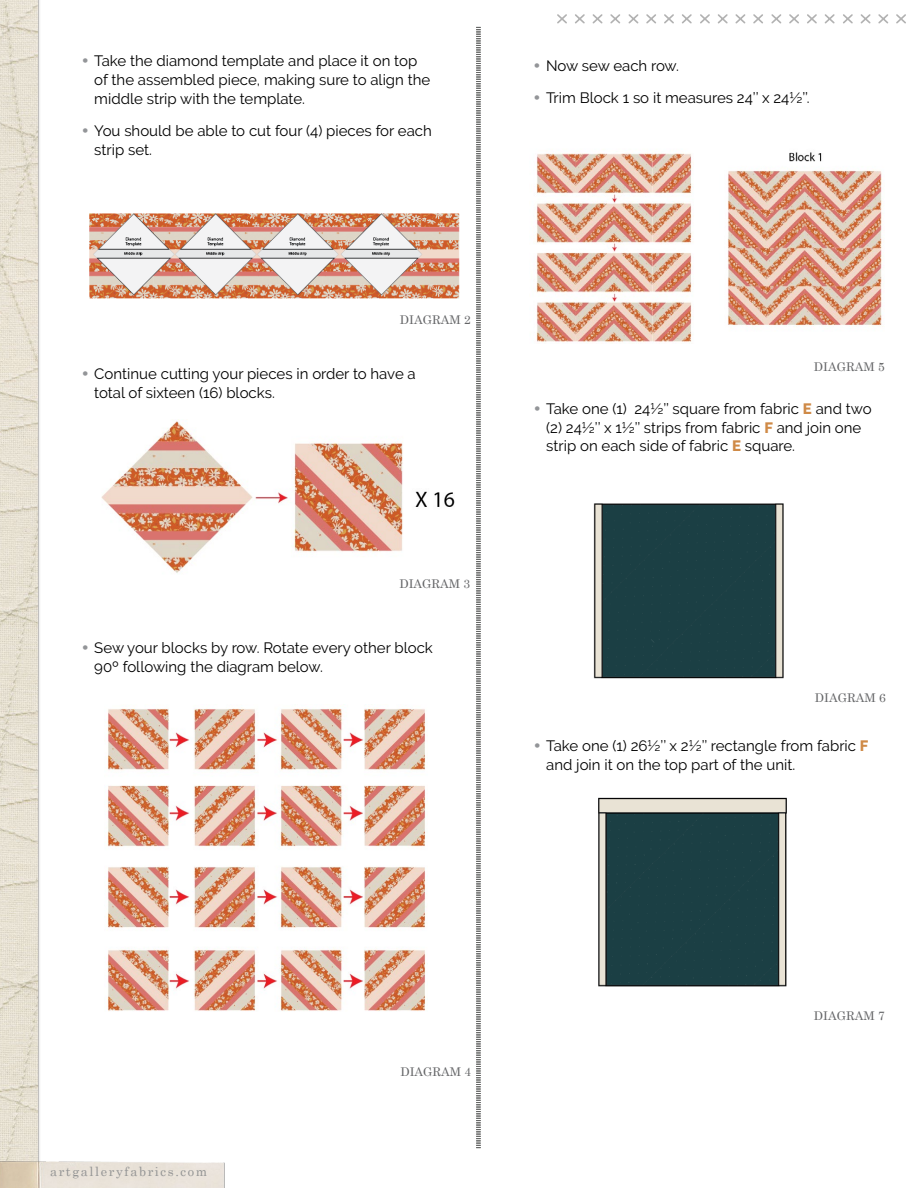
<style>
.page{position:relative;width:918px;height:1188px;background:#fff}
.page>*{position:absolute;margin:0;border:0;box-sizing:border-box;transform-origin:0 0}
.t1{font:15px/18.9px "Raleway";color:#000}
.t2{font:12.75px "Century Schoolbook";letter-spacing:.125em;color:#939494}
.t3{font:12px "Century Schoolbook";color:#636466}
.s1{font-family:"Century Gothic";color:#939598}
.s2{font-weight:800;color:#cf8a47}
</style>
<div class="page">
<img style="left:0;top:0;width:40px;height:1154px">
<img style="left:0;top:1154px;width:225px;height:34px">
<svg style="left:557px;top:14px;width:349px;height:10px"></svg>
<svg style="left:476px;top:27px;width:5px;height:1121px"></svg>
<img style="left:89px;top:213px;width:371px;height:86px">
<img style="left:101px;top:421px;width:354px;height:152px">
<img style="left:107px;top:707px;width:320px;height:304px">
<img style="left:536px;top:152px;width:347px;height:191px">
<img style="left:593px;top:503px;width:191px;height:176px">
<img style="left:598px;top:797px;width:189px;height:190px">
<p class="t1" style="left:94px;top:51px;width:338px;text-indent:-14px"><span class="s1">•</span> Take the diamond template and place it on top of the assembled piece, making sure to align the middle strip with the template.</p>
<p class="t1" style="left:94px;top:121px;width:339px;text-indent:-14px"><span class="s1">•</span> You should be able to cut four (4) pieces for each strip set.</p>
<p class="t3" style="left:400px;top:310px;width:72px">DIAGRAM 2</p>
<p class="t1" style="left:94px;top:364px;width:323px;text-indent:-14px"><span class="s1">•</span> Continue cutting your pieces in order to have a total of sixteen (16) blocks.</p>
<p class="t3" style="left:399px;top:573px;width:72px">DIAGRAM 3</p>
<p class="t1" style="left:94px;top:638px;width:340px;text-indent:-14px"><span class="s1">•</span> Sew your blocks by row. Rotate every other block<br>90º following the diagram below.</p>
<p class="t1" style="left:533px;top:56px;width:148px"><span class="s1">•</span> Now sew each row.</p>
<p class="t1" style="left:533px;top:89px;width:279px"><span class="s1">•</span> Trim Block 1 so it measures 24’’ x 24½’’.</p>
<p class="t3" style="left:814px;top:356px;width:72px">DIAGRAM 5</p>
<p class="t1" style="left:546px;top:399px;width:327px;text-indent:-14px"><span class="s1">•</span> Take one (1) 24½’’ square from fabric <span class="s2">E</span> and two (2) 24½’’ x 1½’’ strips from fabric <span class="s2">F</span> and join one strip on each side of fabric <span class="s2">E</span> square.</p>
<p class="t3" style="left:815px;top:687px;width:72px">DIAGRAM 6</p>
<p class="t1" style="left:546px;top:736px;width:324px;text-indent:-14px"><span class="s1">•</span> Take one (1) 26½’’ x 2½’’ rectangle from fabric <span class="s2">F </span>and join it on the top part of the unit.</p>
<p class="t2" style="left:50px;top:1161px;width:159px">artgalleryfabrics.com</p>
<p class="t3" style="left:400px;top:1062px;width:72px">DIAGRAM 4</p>
<p class="t3" style="left:814px;top:1005px;width:72px">DIAGRAM 7</p>
</div>
